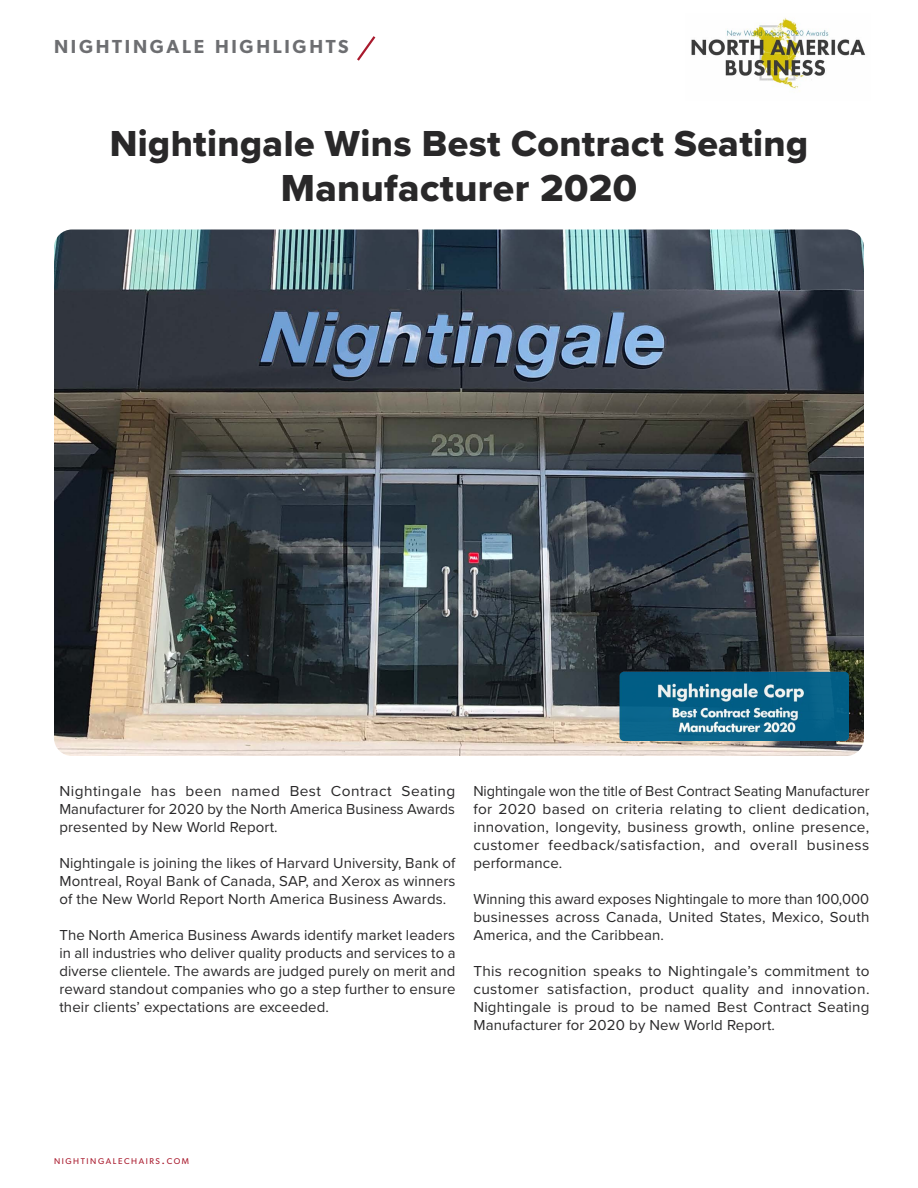
<style>
.page{position:relative;width:918px;height:1188px;background:#fff}
.page>*{position:absolute;margin:0;border:0;box-sizing:border-box;transform-origin:0 0}
.t1{font:39px "Proxima Nova Extrabld";letter-spacing:.01em;color:#292829}
.t2{font:37.5px "Proxima Nova Extrabld";letter-spacing:.01em;color:#292829}
.t3{font:600 18.9px "Gibson";letter-spacing:.145em;color:#6d6e71}
.t4{font:15px/18px "Proxima Nova";letter-spacing:.01em;color:#292829;text-align:justify}
.t5{font:8.4px "Gibson";letter-spacing:.185em;color:#a91a2d}
.s1{font-size:12px}
</style>
<div class="page">
<svg style="left:357px;top:36px;width:19px;height:25px"></svg>
<img style="left:54px;top:230px;width:810px;height:526px">
<img style="left:691px;top:18px;width:175px;height:71px">
<img style="left:620px;top:672px;width:229px;height:69px">
<p class="t3" style="left:54px;top:36px;width:296px">NIGHTINGALE HIGHLIGHTS</p>
<h2 class="t2" style="left:110px;top:115px;width:700px">Nightingale Wins Best Contract Seating</h2>
<h1 class="t1" style="left:281px;top:159px;width:358px">Manufacturer 2020</h1>
<p class="t4" style="left:59px;top:782px;width:398px">Nightingale has been named Best Contract Seating Manufacturer for 2020 by the North America Business Awards presented by New World Report.</p>
<p class="t4" style="left:59px;top:854px;width:398px">Nightingale is joining the likes of Harvard University, Bank of Montreal, Royal Bank of Canada, SAP, and Xerox as winners of the New World Report North America Business Awards.</p>
<p class="t4" style="left:59px;top:926px;width:398px">The North America Business Awards identify market leaders in all industries who deliver quality products and services to a diverse clientele. The awards are judged purely on merit and reward standout companies who go a step further to ensure their clients’ expectations are exceeded.</p>
<p class="t4" style="left:473px;top:782px;width:398px">Nightingale won the title of Best Contract Seating Manufacturer for 2020 based on criteria relating to client dedication, innovation, longevity, business growth, online presence, customer feedback/satisfaction, and overall business performance.</p>
<p class="t4" style="left:473px;top:890px;width:398px">Winning this award exposes Nightingale to more than 100,000 businesses across Canada, United States, Mexico, South America, and the Caribbean.</p>
<p class="t4" style="left:473px;top:962px;width:398px">This recognition speaks to Nightingale’s commitment to customer satisfaction, product quality and innovation.<br>Nightingale is proud to be named Best Contract Seating Manufacturer for 2020 by New World Report.</p>
<p class="t5" style="left:54px;top:1156px;width:137px">NIGHTINGALECHAIRS<span class="s1">.</span>COM</p>
</div>
